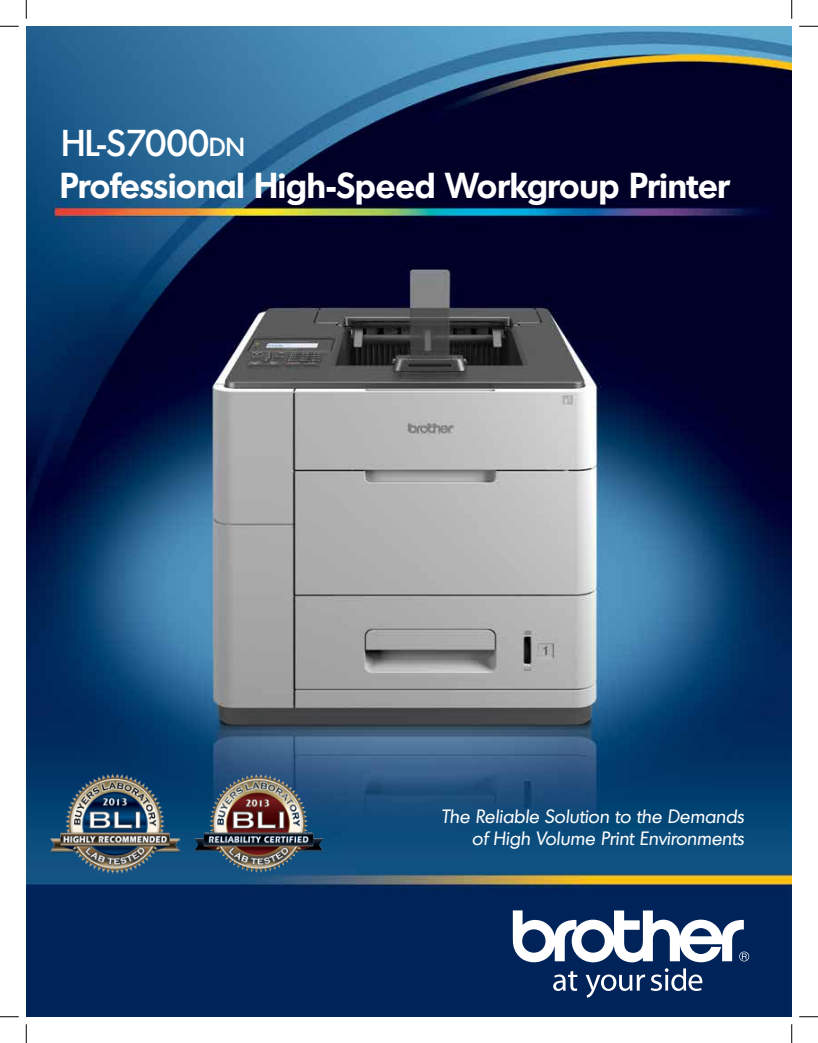
<style>
.page{position:relative;width:818px;height:1043px;background:#fff}
.page>*{position:absolute;margin:0;border:0;box-sizing:border-box;transform-origin:0 0}
.t1{font:500 36.25px "Montreal TS";letter-spacing:-.005em;color:#fff}
.t2{font:600 35px "Montreal TS";letter-spacing:-.005em;color:#fff}
.t3{font:italic 18.75px/22.5px "Montreal TS";color:#fff;text-align:right}
.s1{font-size:25.38px}
</style>
<div class="page">
<img style="left:26px;top:26px;width:765px;height:990px">
<svg style="left:513px;top:910px;width:236px;height:52px"></svg>
<svg style="left:553px;top:970px;width:24px;height:20px"></svg>
<svg style="left:585px;top:968px;width:117px;height:29px;background:#38537d"></svg>
<img style="left:50px;top:771px;width:130px;height:111px">
<img style="left:247px;top:773px;width:14px;height:6px">
<svg style="left:0;top:25px;width:19px;height:2px"></svg>
<svg style="left:799px;top:25px;width:19px;height:2px"></svg>
<svg style="left:0;top:1016px;width:19px;height:1px"></svg>
<svg style="left:799px;top:1016px;width:19px;height:1px"></svg>
<svg style="left:25px;top:0;width:2px;height:19px"></svg>
<svg style="left:25px;top:1024px;width:2px;height:18px"></svg>
<svg style="left:791px;top:0;width:1px;height:19px"></svg>
<svg style="left:791px;top:1024px;width:1px;height:18px"></svg>
<h1 class="t1" style="left:61px;top:120px;width:185px">HL-S7000<span class="s1">dn</span></h1>
<h2 class="t2" style="left:60px;top:162px;width:671px">Professional High-Speed Workgroup Printer</h2>
<p class="t3" style="left:441px;top:804px;width:304px">The Reliable Solution to the Demands of High Volume Print Environments</p>
</div>
